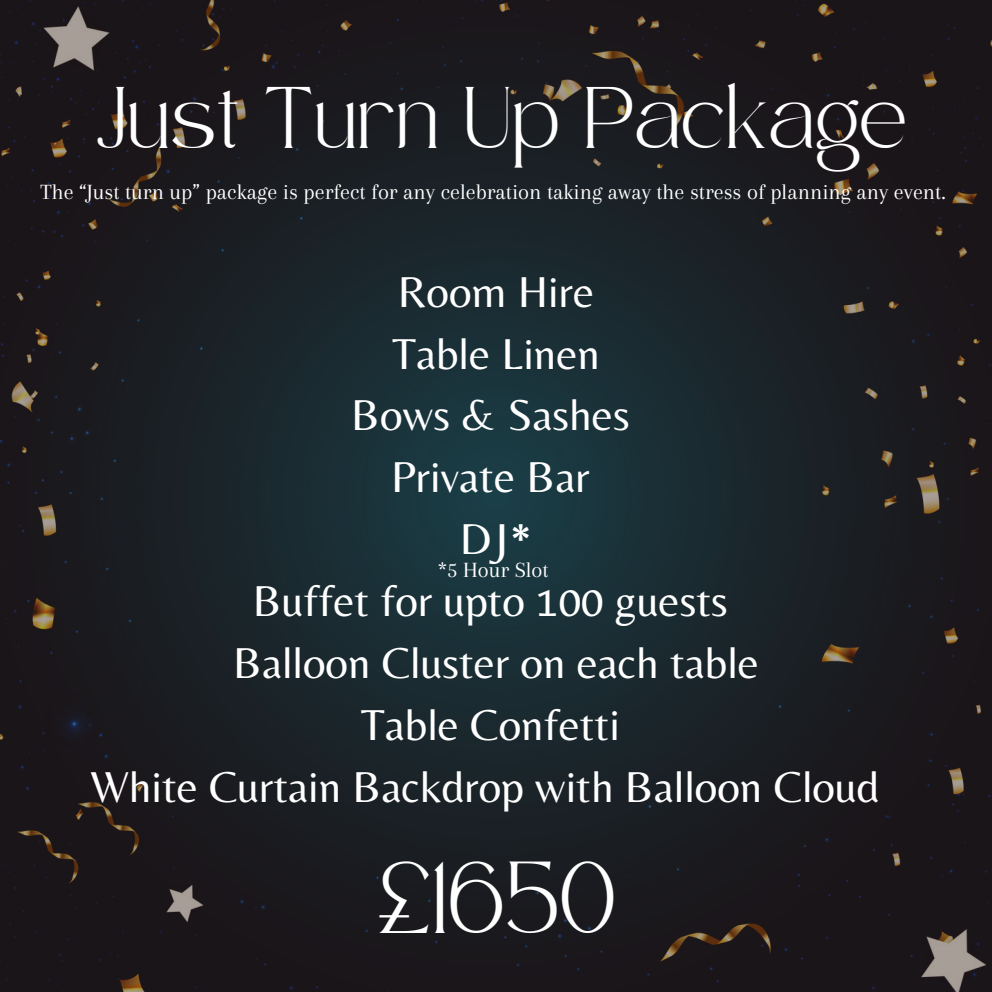
<style>
.page{position:relative;width:992px;height:992px;background:#fff}
.page>*{position:absolute;margin:0;border:0;box-sizing:border-box;transform-origin:0 0}
.t1{font:50px "Safira March";color:#fff}
.t2{font:45px "Belleza";color:#fff}
.t3{font:42.5px "Safira March";letter-spacing:.04em;color:#fff}
.t4{font:22.5px "Arapey";color:#fff}
</style>
<div class="page">
<img style="left:0;top:0;width:992px;height:992px">
<p class="t3" style="left:95px;top:108px;width:813px">Just Turn Up Package</p>
<p class="t4" style="left:41px;top:179px;width:907px">The “Just turn up” package is perfect for any celebration taking away the stress of planning any event.</p>
<p class="t2" style="left:398px;top:265px;width:198px">Room Hire</p>
<p class="t2" style="left:392px;top:327px;width:209px">Table Linen</p>
<p class="t2" style="left:351px;top:389px;width:280px">Bows &amp; Sashes</p>
<p class="t2" style="left:391px;top:451px;width:200px">Private Bar</p>
<p class="t2" style="left:460px;top:512px;width:74px">DJ*</p>
<p class="t2" style="left:253px;top:574px;width:477px">Buffet for upto 100 guests</p>
<p class="t2" style="left:233px;top:636px;width:527px">Balloon Cluster on each table</p>
<p class="t2" style="left:361px;top:698px;width:261px">Table Confetti</p>
<p class="t2" style="left:90px;top:760px;width:790px">White Curtain Backdrop with Balloon Cloud</p>
<p class="t4" style="left:438px;top:557px;width:112px">*5 Hour Slot</p>
<p class="t1" style="left:378px;top:886px;width:239px">£1650</p>
</div>
